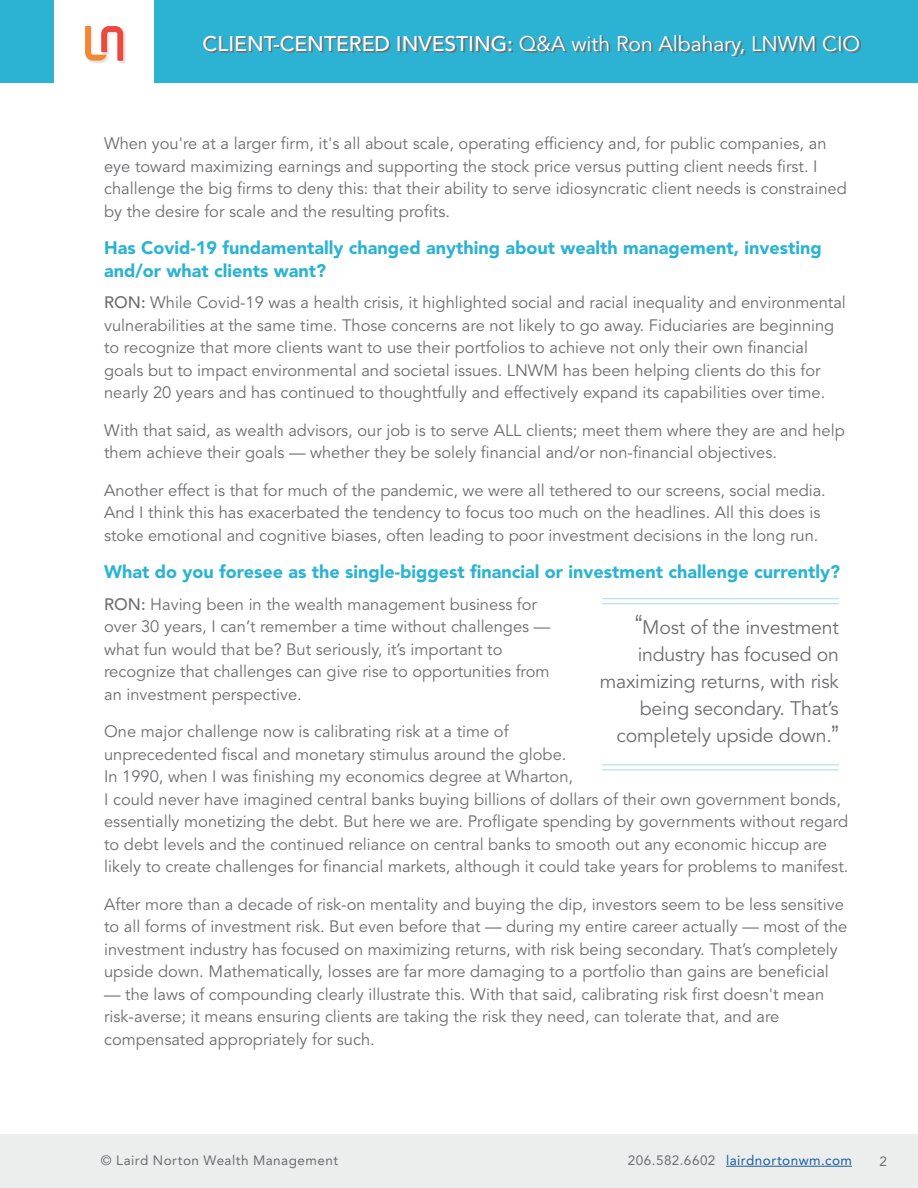
<style>
.page{position:relative;width:918px;height:1188px;background:#fff}
.page>*{position:absolute;margin:0;border:0;box-sizing:border-box;transform-origin:0 0}
.t1{font:21px "Avenir LT Std";color:#fff}
.t2{font:19.5px/27px "Avenir LT Std";letter-spacing:-.01em;color:#6d6e71;text-align:right}
.t3{font:900 18px/22.5px "Avenir LT Std";color:#2cb3d3}
.t4{font:16.5px/22.5px "Avenir LT Std";color:#6c6d70}
.t5{font:13.5px "Avenir LT Std";letter-spacing:.035em;color:#6c6d70}
.t6{font:13.5px "Avenir LT Std";letter-spacing:.035em;color:#175d9e}
.s1{font-weight:500}
.s2{font-family:"Arial Narrow";font-size:27px}
.s3{color:#6c6d70}
</style>
<div class="page">
<div style="left:85px;top:26px;width:41px;height:38px;background:#231f20;opacity:.15"></div>
<svg style="left:85px;top:26px;width:38px;height:35px"></svg>
<div style="left:0;top:0;width:54px;height:83px;background:#2cb3d3"></div>
<div style="left:154px;top:0;width:764px;height:83px;background:#2cb3d3"></div>
<svg style="left:205px;top:36px;width:656px;height:21px"></svg>
<div style="left:0;top:1134px;width:918px;height:54px;background:#eceded"></div>
<hr style="left:726px;top:1166px;width:126px;height:1px;background:#175d9e">
<hr style="left:602px;top:604px;width:237px;height:1px;background:#2cb3d3">
<hr style="left:602px;top:598px;width:237px;height:1px;background:#2cb3d3">
<hr style="left:602px;top:770px;width:237px;height:1px;background:#2cb3d3">
<hr style="left:602px;top:765px;width:237px;height:1px;background:#2cb3d3">
<p class="t1" style="left:203px;top:31px;width:659px"><span class="s1">CLIENT-CENTERED INVESTING:</span> Q&amp;A with Ron Albahary, LNWM CIO</p>
<p class="t4" style="left:104px;top:133px;width:744px">When you're at a larger firm, it's all about scale, operating efficiency and, for public companies, an eye toward maximizing earnings and supporting the stock price versus putting client needs first. I challenge the big firms to deny this: that their ability to serve idiosyncratic client needs is constrained by the desire for scale and the resulting profits.</p>
<p class="t3" style="left:104px;top:237px;width:719px">Has Covid-19 fundamentally changed anything about wealth management, investing and/or what clients want?</p>
<p class="t4" style="left:104px;top:292px;width:743px"><span class="s1">RON:</span> While Covid-19 was a health crisis, it highlighted social and racial inequality and environmental vulnerabilities at the same time. Those concerns are not likely to go away. Fiduciaries are beginning to recognize that more clients want to use their portfolios to achieve not only their own financial goals but to impact environmental and societal issues. LNWM has been helping clients do this for nearly 20 years and has continued to thoughtfully and effectively expand its capabilities over time.</p>
<p class="t4" style="left:104px;top:419px;width:742px">With that said, as wealth advisors, our job is to serve ALL clients; meet them where they are and help them achieve their goals — whether they be solely financial and/or non-financial objectives.</p>
<p class="t4" style="left:104px;top:479px;width:723px">Another effect is that for much of the pandemic, we were all tethered to our screens, social media.<br>And I think this has exacerbated the tendency to focus too much on the headlines. All this does is stoke emotional and cognitive biases, often leading to poor investment decisions in the long run.</p>
<p class="t3" style="left:104px;top:561px;width:737px">What do you foresee as the single-biggest financial or investment challenge currently?</p>
<p class="t4" style="left:104px;top:593px;width:448px"><span class="s1">RON:</span> Having been in the wealth management business for over 30 years, I can’t remember a time without challenges — what fun would that be? But seriously, it’s important to recognize that challenges can give rise to opportunities from an investment perspective.</p>
<p class="t4" style="left:104px;top:721px;width:746px">One major challenge now is calibrating risk at a time of<br>unprecedented fiscal and monetary stimulus around the globe.<br>In 1990, when I was finishing my economics degree at Wharton,<br>I could never have imagined central banks buying billions of dollars of their own government bonds, essentially monetizing the debt. But here we are. Profligate spending by governments without regard to debt levels and the continued reliance on central banks to smooth out any economic hiccup are likely to create challenges for financial markets, although it could take years for problems to manifest.</p>
<p class="t4" style="left:104px;top:893px;width:745px">After more than a decade of risk-on mentality and buying the dip, investors seem to be less sensitive to all forms of investment risk. But even before that — during my entire career actually — most of the investment industry has focused on maximizing returns, with risk being secondary. That’s completely upside down. Mathematically, losses are far more damaging to a portfolio than gains are beneficial</p>
<p class="t4" style="left:104px;top:983px;width:722px">— the laws of compounding clearly illustrate this. With that said, calibrating risk first doesn't mean risk-averse; it means ensuring clients are taking the risk they need, can tolerate that, and are compensated appropriately for such.</p>
<p class="t2" style="left:600px;top:614px;width:241px"><span class="s2">“</span>Most of the investment industry has focused on maximizing returns, with risk being secondary. That’s completely upside down.<span class="s2">”</span></p>
<p class="t5" style="left:101px;top:1152px;width:239px">© Laird Norton Wealth Management</p>
<p class="t6" style="left:628px;top:1152px;width:226px"><span class="s3">206.582.6602</span> lairdnortonwm.com</p>
<p class="t5" style="left:880px;top:1154px;width:9px">2</p>
</div>
